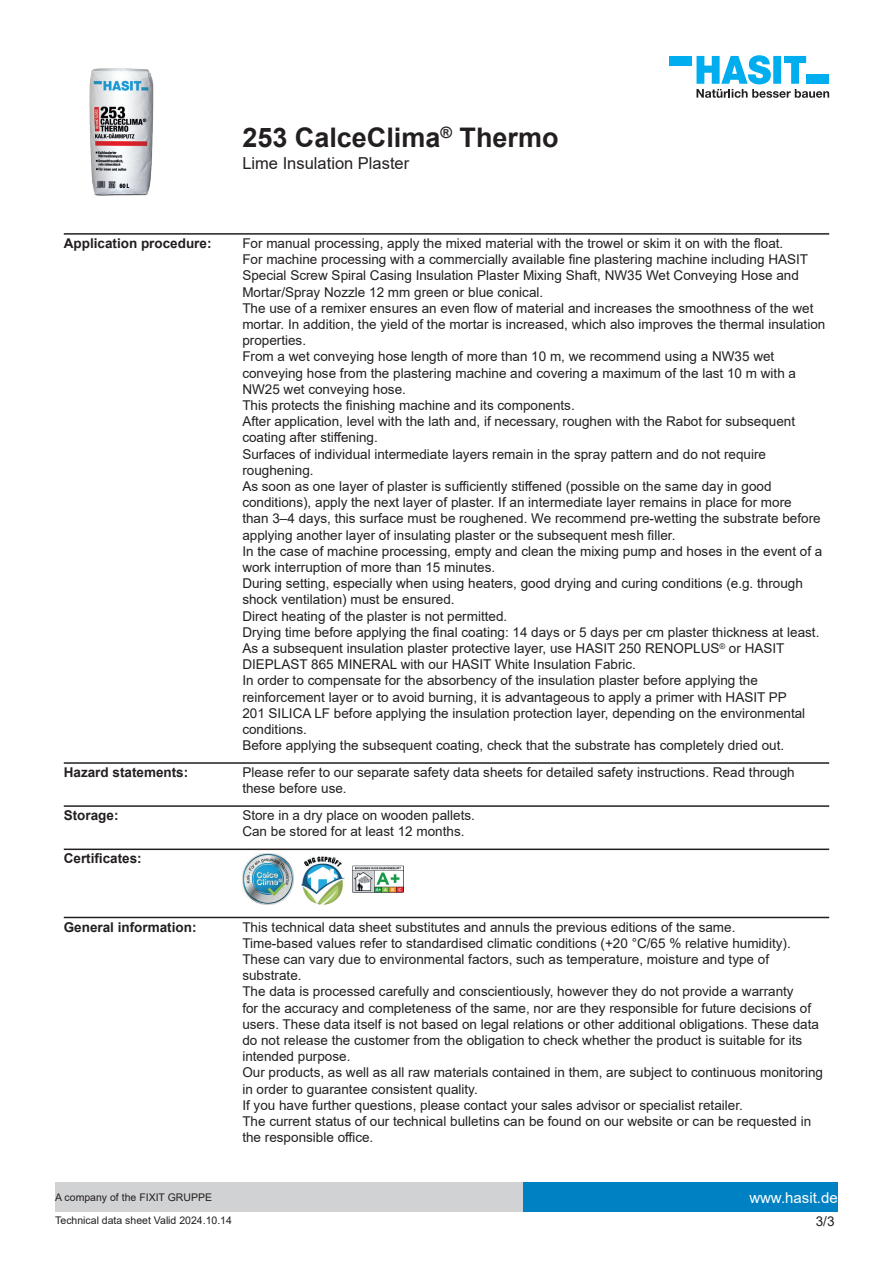
<style>
.page{position:relative;width:893px;height:1263px;background:#fff}
.page>*{position:absolute;margin:0;border:0;box-sizing:border-box;transform-origin:0 0}
.t1{font:700 27px "Arial";color:#231f20}
.t2{font:16.5px "Arial";color:#231f20}
.t3{font:15px "Arial";color:#fff}
.t4{font:13.5px/16.2px "Arial";color:#231f20}
.t5{font:700 13.5px "Arial";color:#231f20}
.t6{font:10.5px "Arial";color:#231f20}
</style>
<div class="page">
<img style="left:89px;top:68px;width:65px;height:128px">
<div style="left:669px;top:56px;width:23px;height:10px;background:#00aeef"></div>
<svg style="left:696px;top:55px;width:133px;height:43px"></svg>
<div style="left:523px;top:1182px;width:315px;height:30px;background:#0081c3"></div>
<div style="left:55px;top:1182px;width:468px;height:30px;background:#d1d2d4"></div>
<hr style="left:64px;top:233px;width:765px;height:2px;background:#231f20">
<hr style="left:64px;top:762px;width:765px;height:2px;background:#231f20">
<hr style="left:64px;top:805px;width:765px;height:2px;background:#231f20">
<hr style="left:64px;top:848px;width:765px;height:2px;background:#231f20">
<img style="left:242px;top:853px;width:51px;height:51px">
<img style="left:301px;top:856px;width:44px;height:48px">
<img style="left:353px;top:865px;width:51px;height:28px">
<hr style="left:64px;top:917px;width:765px;height:1px;background:#231f20">
<h1 class="t1" style="left:242px;top:119px;width:318px">253 CalceClima<sup>®</sup> Thermo</h1>
<p class="t2" style="left:242px;top:152px;width:168px">Lime Insulation Plaster</p>
<p class="t5" style="left:64px;top:234px;width:149px">Application procedure:</p>
<p class="t4" style="left:242px;top:235px;width:584px">For manual processing, apply the mixed material with the trowel or skim it on with the float.<br>For machine processing with a commercially available fine plastering machine including HASIT Special Screw Spiral Casing Insulation Plaster Mixing Shaft, NW35 Wet Conveying Hose and Mortar/Spray Nozzle 12 mm green or blue conical.<br>The use of a remixer ensures an even flow of material and increases the smoothness of the wet mortar. In addition, the yield of the mortar is increased, which also improves the thermal insulation properties.<br>From a wet conveying hose length of more than 10 m, we recommend using a NW35 wet conveying hose from the plastering machine and covering a maximum of the last 10 m with a NW25 wet conveying hose.<br>This protects the finishing machine and its components.<br>After application, level with the lath and, if necessary, roughen with the Rabot for subsequent coating after stiffening.<br>Surfaces of individual intermediate layers remain in the spray pattern and do not require roughening.<br>As soon as one layer of plaster is sufficiently stiffened (possible on the same day in good conditions), apply the next layer of plaster. If an intermediate layer remains in place for more<br>than 3–4 days, this surface must be roughened. We recommend pre-wetting the substrate before applying another layer of insulating plaster or the subsequent mesh filler.<br>In the case of machine processing, empty and clean the mixing pump and hoses in the event of a work interruption of more than 15 minutes.<br>During setting, especially when using heaters, good drying and curing conditions (e.g. through shock ventilation) must be ensured.<br>Direct heating of the plaster is not permitted.<br>Drying time before applying the final coating: 14 days or 5 days per cm plaster thickness at least.<br>As a subsequent insulation plaster protective layer, use HASIT 250 RENOPLUS<sup>®</sup> or HASIT DIEPLAST 865 MINERAL with our HASIT White Insulation Fabric.<br>In order to compensate for the absorbency of the insulation plaster before applying the reinforcement layer or to avoid burning, it is advantageous to apply a primer with HASIT PP<br>201 SILICA LF before applying the insulation protection layer, depending on the environmental conditions.<br>Before applying the subsequent coating, check that the substrate has completely dried out.</p>
<p class="t5" style="left:64px;top:763px;width:126px">Hazard statements:</p>
<p class="t4" style="left:242px;top:764px;width:554px">Please refer to our separate safety data sheets for detailed safety instructions. Read through these before use.</p>
<p class="t5" style="left:64px;top:806px;width:56px">Storage:</p>
<p class="t4" style="left:242px;top:807px;width:234px">Store in a dry place on wooden pallets.<br>Can be stored for at least 12 months.</p>
<p class="t5" style="left:64px;top:849px;width:80px">Certificates:</p>
<p class="t5" style="left:64px;top:917px;width:134px">General information:</p>
<p class="t4" style="left:242px;top:919px;width:582px">This technical data sheet substitutes and annuls the previous editions of the same.<br>Time-based values refer to standardised climatic conditions (+20 °C/65 % relative humidity).<br>These can vary due to environmental factors, such as temperature, moisture and type of substrate.<br>The data is processed carefully and conscientiously, however they do not provide a warranty<br>for the accuracy and completeness of the same, nor are they responsible for future decisions of users. These data itself is not based on legal relations or other additional obligations. These data do not release the customer from the obligation to check whether the product is suitable for its intended purpose.<br>Our products, as well as all raw materials contained in them, are subject to continuous monitoring in order to guarantee consistent quality.<br>If you have further questions, please contact your sales advisor or specialist retailer.<br>The current status of our technical bulletins can be found on our website or can be requested in the responsible office.</p>
<p class="t6" style="left:55px;top:1190px;width:158px">A company of the FIXIT GRUPPE</p>
<p class="t3" style="left:749px;top:1187px;width:90px">www.hasit.de</p>
<p class="t6" style="left:55px;top:1213px;width:178px">Technical data sheet Valid 2024.10.14</p>
<p class="t4" style="left:816px;top:1213px;width:20px">3/3</p>
</div>
